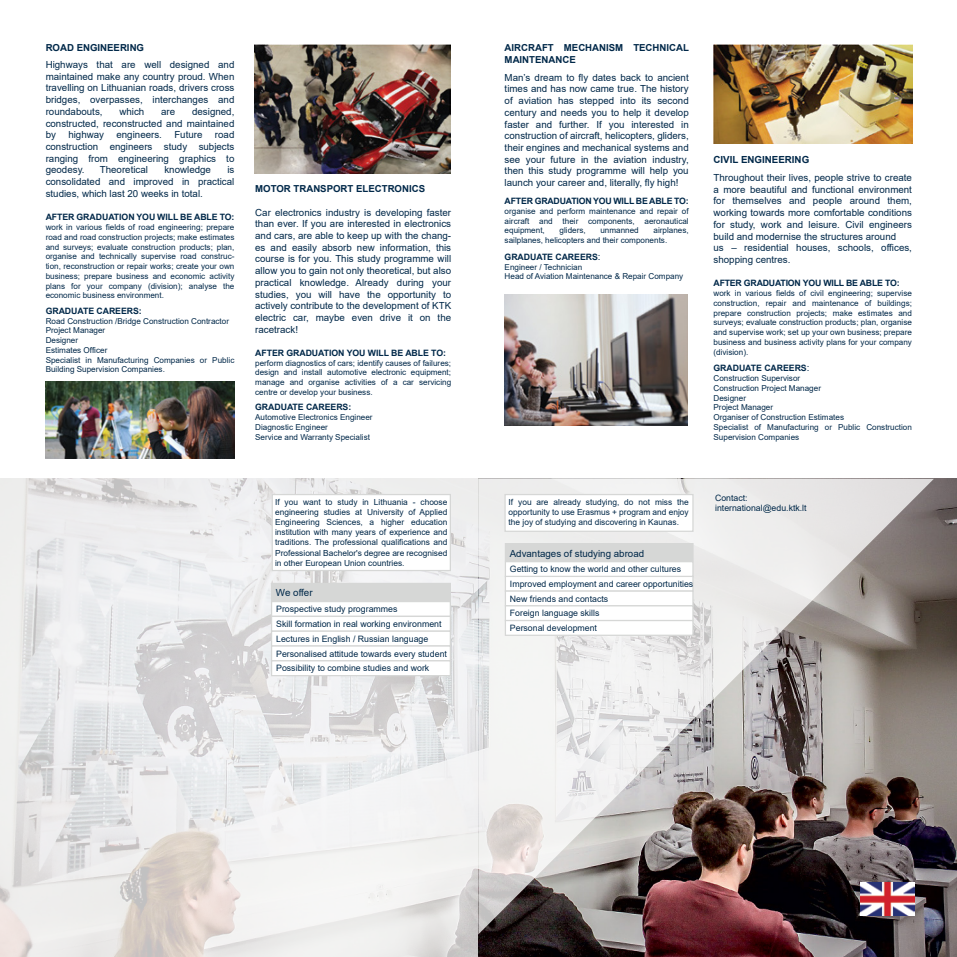
<style>
.page{position:relative;width:957px;height:957px;background:#fff}
.page>*{position:absolute;margin:0;border:0;box-sizing:border-box;transform-origin:0 0}
.t1{font:9.75px/11.8px "Arial";color:#002849;text-align:justify}
.t2{font:700 9.75px "Arial";color:#002849}
.t3{font:700 9.62px/11.5px "Arial";color:#002849}
.t4{font:8.75px/14.8px "Arial";color:#002849}
.t5{font:700 8.75px "Arial";letter-spacing:-.005em;color:#002849}
.t6{font:8.38px/10px "Arial";color:#002849;text-align:justify}
.t7{font:8.12px/9.8px "Arial";color:#002849}
.s1{font-weight:400;font-size:9.75px}
</style>
<div class="page">
<img style="left:254px;top:44px;width:196px;height:130px">
<img style="left:504px;top:295px;width:184px;height:130px">
<img style="left:713px;top:45px;width:199px;height:99px">
<img style="left:478px;top:478px;width:479px;height:479px">
<img style="left:478px;top:479px;width:456px;height:455px">
<svg style="left:0;top:478px;width:478px;height:479px;fill:#ededed"></svg>
<div style="left:271px;top:601px;width:180px;height:16px;background:#fff;border:1px solid #d6d7d6"></div>
<div style="left:271px;top:616px;width:180px;height:16px;background:#fff;border:1px solid #d6d7d6"></div>
<div style="left:271px;top:583px;width:180px;height:18px;background:#d6d7d6"></div>
<div style="left:271px;top:630px;width:180px;height:16px;background:#fff;border:1px solid #d6d7d6"></div>
<div style="left:271px;top:645px;width:180px;height:16px;background:#fff;border:1px solid #d6d7d6"></div>
<div style="left:271px;top:660px;width:180px;height:16px;background:#fff;border:1px solid #d6d7d6"></div>
<div style="left:505px;top:576px;width:188px;height:16px;background:#fff;border:1px solid #d6d7d6"></div>
<div style="left:505px;top:561px;width:188px;height:16px;background:#fff;border:1px solid #d6d7d6"></div>
<div style="left:505px;top:543px;width:188px;height:18px;background:#d6d7d6"></div>
<div style="left:505px;top:590px;width:188px;height:16px;background:#fff;border:1px solid #d6d7d6"></div>
<div style="left:505px;top:605px;width:188px;height:16px;background:#fff;border:1px solid #d6d7d6"></div>
<div style="left:505px;top:620px;width:188px;height:16px;background:#fff;border:1px solid #d6d7d6"></div>
<div style="left:504px;top:494px;width:189px;height:38px;background:#fff;border:1px solid #d6d7d6"></div>
<div style="left:272px;top:494px;width:179px;height:77px;background:#fff;border:1px solid #d6d7d6"></div>
<img style="left:860px;top:883px;width:54px;height:32px">
<img style="left:46px;top:381px;width:188px;height:78px">
<p class="t3" style="left:46px;top:42px;width:100px">ROAD ENGINEERING</p>
<p class="t1" style="left:46px;top:59px;width:190px">Highways that are well designed and maintained make any country proud. When travelling on Lithuanian roads, drivers cross bridges, overpasses, interchanges and roundabouts,</p>
<p class="t1" style="left:46px;top:105px;width:190px;text-indent:146px">designed, constructed, reconstructed and maintained by</p>
<p class="t1" style="left:119px;top:105px;width:26px">which</p>
<p class="t1" style="left:161px;top:105px;width:16px">are</p>
<p class="t1" style="left:46px;top:129px;width:190px;text-indent:169px">road construction engineers study subjects ranging from engineering graphics to geodesy.</p>
<p class="t1" style="left:68px;top:129px;width:37px">highway</p>
<p class="t1" style="left:116px;top:129px;width:47px">engineers.</p>
<p class="t1" style="left:174px;top:129px;width:30px">Future</p>
<p class="t1" style="left:46px;top:164px;width:190px;text-indent:182px">is consolidated and improved in practical studies, which last 20 weeks in total.</p>
<p class="t5" style="left:46px;top:211px;width:190px">AFTER GRADUATION YOU WILL BE ABLE TO:</p>
<p class="t7" style="left:46px;top:222px;width:190px;text-align:justify">work in various fields of road engineering; prepare road and road construction projects; make estimates and surveys; evaluate construction products; plan, organise and technically supervise road construc&shy;tion, reconstruction or repair works; create your own business; prepare business and economic activity plans for your company (division); analyse the economic business environment.</p>
<p class="t5" style="left:46px;top:305px;width:98px">GRADUATE CAREERS:</p>
<p class="t7" style="left:46px;top:316px;width:190px">Road Construction /Bridge Construction Contractor<br>Project Manager<br>Designer<br>Estimates Officer<br>Specialist in Manufacturing Companies or Public<br>Building Supervision Companies.</p>
<p class="t1" style="left:100px;top:164px;width:50px">Theoretical</p>
<p class="t1" style="left:164px;top:164px;width:48px">knowledge</p>
<p class="t3" style="left:255px;top:183px;width:171px">MOTOR TRANSPORT ELECTRONICS</p>
<p class="t1" style="left:255px;top:206px;width:197px">Car electronics industry is developing faster than ever. If you are interested in electronics and cars, are able to keep up with the chang&shy;es and easily absorb new information, this course is for you. This study programme will allow you to gain not only theoretical, but also practical knowledge. Already during your studies, you will have the opportunity to actively contribute to the development of KTK electric car, maybe even drive it on the racetrack!</p>
<p class="t5" style="left:255px;top:347px;width:192px">AFTER GRADUATION YOU WILL BE ABLE TO:</p>
<p class="t7" style="left:255px;top:358px;width:197px;text-align:justify">perform diagnostics of cars; identify causes of failures; design and install automotive electronic equipment; manage and organise activities of a car servicing centre or develop your business.</p>
<p class="t5" style="left:255px;top:401px;width:98px">GRADUATE CAREERS:</p>
<p class="t7" style="left:255px;top:412px;width:119px">Automotive Electronics Engineer<br>Diagnostic Engineer<br>Service and Warranty Specialist</p>
<p class="t6" style="left:275px;top:497px;width:174px">If you want to study in Lithuania - choose engineering studies at University of Applied Engineering Sciences, a higher education institution with many years of experience and traditions. The professional qualifications and Professional Bachelor's degree are recognised in other European Union countries.</p>
<p class="t1" style="left:276px;top:587px;width:38px">We offer</p>
<p class="t4" style="left:276px;top:601px;width:123px">Prospective study programmes</p>
<p class="t4" style="left:276px;top:631px;width:172px">Lectures in English / Russian language<br>Personalised attitude towards every student<br>Possibility to combine studies and work</p>
<p class="t4" style="left:276px;top:616px;width:167px">Skill formation in real working environment</p>
<p class="t3" style="left:504px;top:42px;width:186px">AIRCRAFT MECHANISM TECHNICAL<br>MAINTENANCE</p>
<p class="t1" style="left:504px;top:71px;width:186px">Man’s dream to fly dates back to ancient times and has now came true. The history of aviation has stepped into its second century and needs you to help it develop faster and further. If you interested in construction of aircraft, helicopters, gliders, their engines and mechanical systems and see your future in the aviation industry, then this study programme will help you launch your career and, literally, fly high!</p>
<p class="t5" style="left:504px;top:195px;width:186px">AFTER GRADUATION YOU WILL BE ABLE TO:</p>
<p class="t7" style="left:504px;top:206px;width:186px;text-align:justify">organise and perform maintenance and repair of aircraft and their components, aeronautical equipment,</p>
<p class="t7" style="left:504px;top:225px;width:186px;text-indent:149px">airplanes, sailplanes, helicopters and their components.</p>
<p class="t5" style="left:504px;top:250px;width:97px">GRADUATE CAREERS<span class="s1">:</span></p>
<p class="t7" style="left:504px;top:262px;width:180px">Engineer / Technician<br>Head of Aviation Maintenance &amp; Repair Company</p>
<p class="t7" style="left:559px;top:225px;width:28px">gliders,</p>
<p class="t7" style="left:600px;top:225px;width:40px">unmanned</p>
<p class="t2" style="left:713px;top:153px;width:97px">CIVIL ENGINEERING</p>
<p class="t1" style="left:713px;top:172px;width:200px;text-align:left">Throughout their lives, people strive to create a more beautiful and functional environment for themselves and people around them, working towards more comfortable conditions for study, work and leisure. Civil engineers build and modernise the structures around<br>us – residential houses, schools, offices, shopping centres.</p>
<p class="t5" style="left:713px;top:277px;width:188px">AFTER GRADUATION YOU WILL BE ABLE TO:</p>
<p class="t7" style="left:713px;top:288px;width:200px;text-align:justify">work in various fields of civil engineering; supervise construction, repair and maintenance of buildings; prepare construction projects; make estimates and surveys; evaluate construction products; plan, organise and supervise work; set up your own business; prepare business and business activity plans for your company (division).</p>
<p class="t5" style="left:713px;top:362px;width:97px">GRADUATE CAREERS<span class="s1">:</span></p>
<p class="t7" style="left:713px;top:373px;width:200px">Construction Supervisor<br>Construction Project Manager<br>Designer<br>Project Manager<br>Organiser of Construction Estimates<br>Specialist of Manufacturing or Public Construction<br>Supervision Companies</p>
<p class="t6" style="left:508px;top:497px;width:182px">If you are already studying, do not miss the opportunity to use Erasmus + program and enjoy the joy of studying and discovering in Kaunas.</p>
<p class="t1" style="left:510px;top:547px;width:136px">Advantages of studying abroad</p>
<p class="t4" style="left:510px;top:562px;width:173px">Getting to know the world and other cultures</p>
<p class="t4" style="left:510px;top:591px;width:100px">New friends and contacts<br>Foreign language skills<br>Personal development</p>
<p class="t4" style="left:510px;top:576px;width:185px">Improved employment and career opportunities</p>
<p class="t4" style="left:715px;top:492px;width:93px;line-height:10.5px">Contact: international@edu.ktk.lt</p>
</div>
